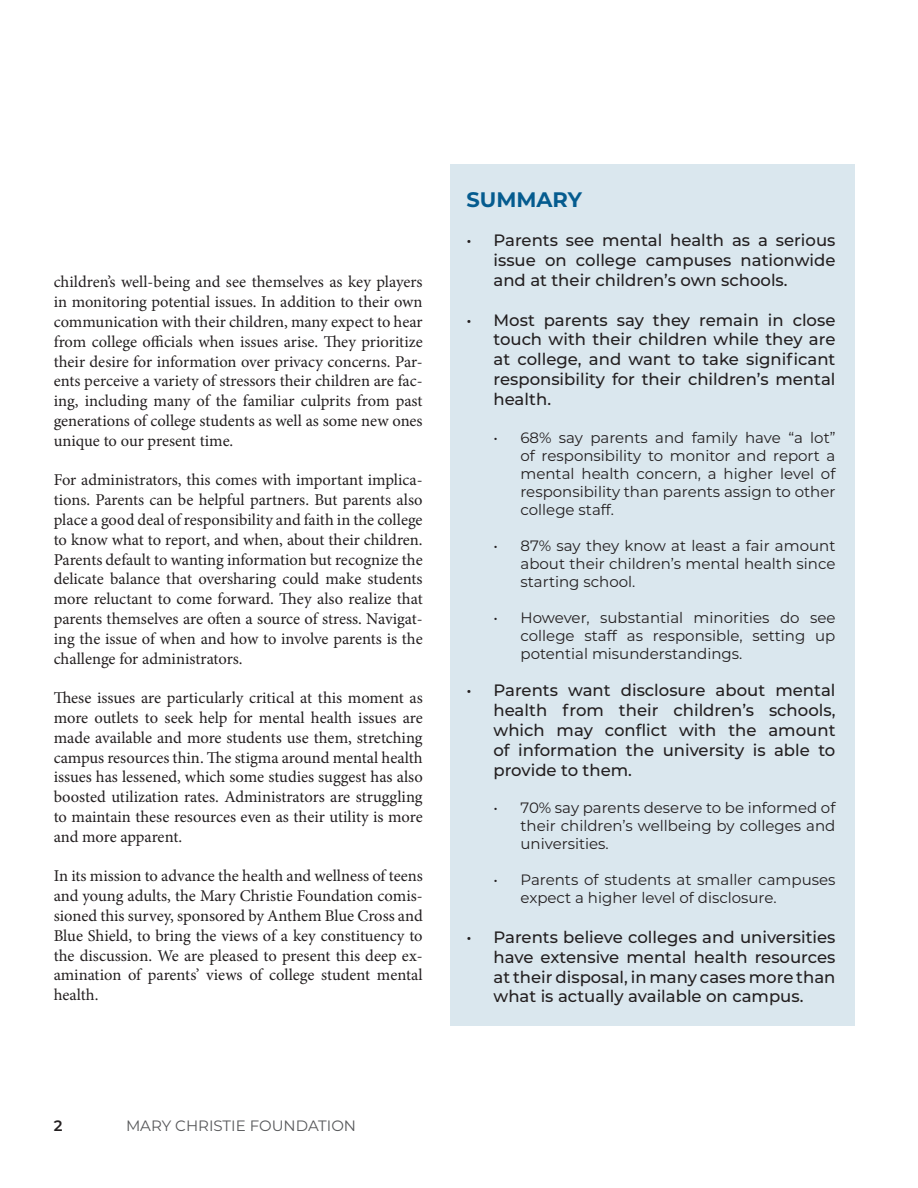
<style>
.page{position:relative;width:918px;height:1188px;background:#fff}
.page>*{position:absolute;margin:0;border:0;box-sizing:border-box;transform-origin:0 0}
.t1{font:700 21px "Montserrat";color:#055c8f}
.t2{font:16.5px/19.8px "Minion Pro";letter-spacing:-.005em;color:#231f20;text-align:justify}
.t3{font:500 16.5px/19.8px "Montserrat";color:#231f20;text-align:justify}
.t4{font:15px/18px "Montserrat";color:#231f20;text-align:justify}
.t5{font:15px "Montserrat";color:#57585a}
.t6{font:600 15px "Montserrat";color:#231f20}
</style>
<div class="page">
<div style="left:450px;top:165px;width:404px;height:861px;background:#dae7ee"></div>
<p class="t2" style="left:54px;top:272px;width:371px">children’s well-being and see themselves as key players in monitoring potential issues. In addition to their own communication with their children, many expect to hear from college officials when issues arise. They prioritize their desire for information over privacy concerns. Par&shy;ents perceive a variety of stressors their children are fac&shy;ing, including many of the familiar culprits from past generations of college students as well as some new ones unique to our present time.</p>
<p class="t2" style="left:54px;top:470px;width:371px">For administrators, this comes with important implica&shy;tions. Parents can be helpful partners. But parents also place a good deal of responsibility and faith in the college to know what to report, and when, about their children.<br>Parents default to wanting information but recognize the delicate balance that oversharing could make students more reluctant to come forward. They also realize that parents themselves are often a source of stress. Navigat&shy;ing the issue of when and how to involve parents is the challenge for administrators.</p>
<p class="t2" style="left:54px;top:688px;width:371px">These issues are particularly critical at this moment as more outlets to seek help for mental health issues are made available and more students use them, stretching campus resources thin. The stigma around mental health issues has lessened, which some studies suggest has also boosted utilization rates. Administrators are struggling to maintain these resources even as their utility is more and more apparent.</p>
<p class="t2" style="left:54px;top:866px;width:371px">In its mission to advance the health and wellness of teens and young adults, the Mary Christie Foundation comis&shy;sioned this survey, sponsored by Anthem Blue Cross and Blue Shield, to bring the views of a key constituency to the discussion. We are pleased to present this deep ex&shy;amination of parents’ views of college student mental health.</p>
<p class="t1" style="left:466px;top:184px;width:117px">SUMMARY</p>
<p class="t3" style="left:494px;top:230px;width:344px;text-indent:-27px">• Parents see mental health as a serious issue on college campuses nationwide and at their children’s own schools.</p>
<p class="t3" style="left:494px;top:309px;width:344px;text-indent:-27px">• Most parents say they remain in close touch with their children while they are at college, and want to take significant responsibility for their children’s mental health.</p>
<p class="t4" style="left:520px;top:428px;width:317px;text-indent:-27px">• 68% say parents and family have “a lot” of responsibility to monitor and report a mental health concern, a higher level of responsibility than parents assign to other college staff.</p>
<p class="t4" style="left:520px;top:536px;width:316px;text-indent:-27px">• 87% say they know at least a fair amount about their children’s mental health since starting school.</p>
<p class="t4" style="left:520px;top:608px;width:317px;text-indent:-27px">• However, substantial minorities do see college staff as responsible, setting up potential misunderstandings.</p>
<p class="t3" style="left:494px;top:680px;width:344px;text-indent:-27px">• Parents want disclosure about mental health from their children’s schools, which may conflict with the amount of information the university is able to provide to them.</p>
<p class="t4" style="left:520px;top:799px;width:316px;text-indent:-27px">• 70% say parents deserve to be informed of their children’s wellbeing by colleges and universities.</p>
<p class="t4" style="left:520px;top:871px;width:317px;text-indent:-27px">• Parents of students at smaller campuses expect a higher level of disclosure.</p>
<p class="t3" style="left:494px;top:927px;width:343px;text-indent:-27px">• Parents believe colleges and universities have extensive mental health resources at their disposal, in many cases more than what is actually available on campus.</p>
<p class="t6" style="left:54px;top:1115px;width:10px">2</p>
<p class="t5" style="left:126px;top:1115px;width:232px">MARY CHRISTIE FOUNDATION</p>
</div>
